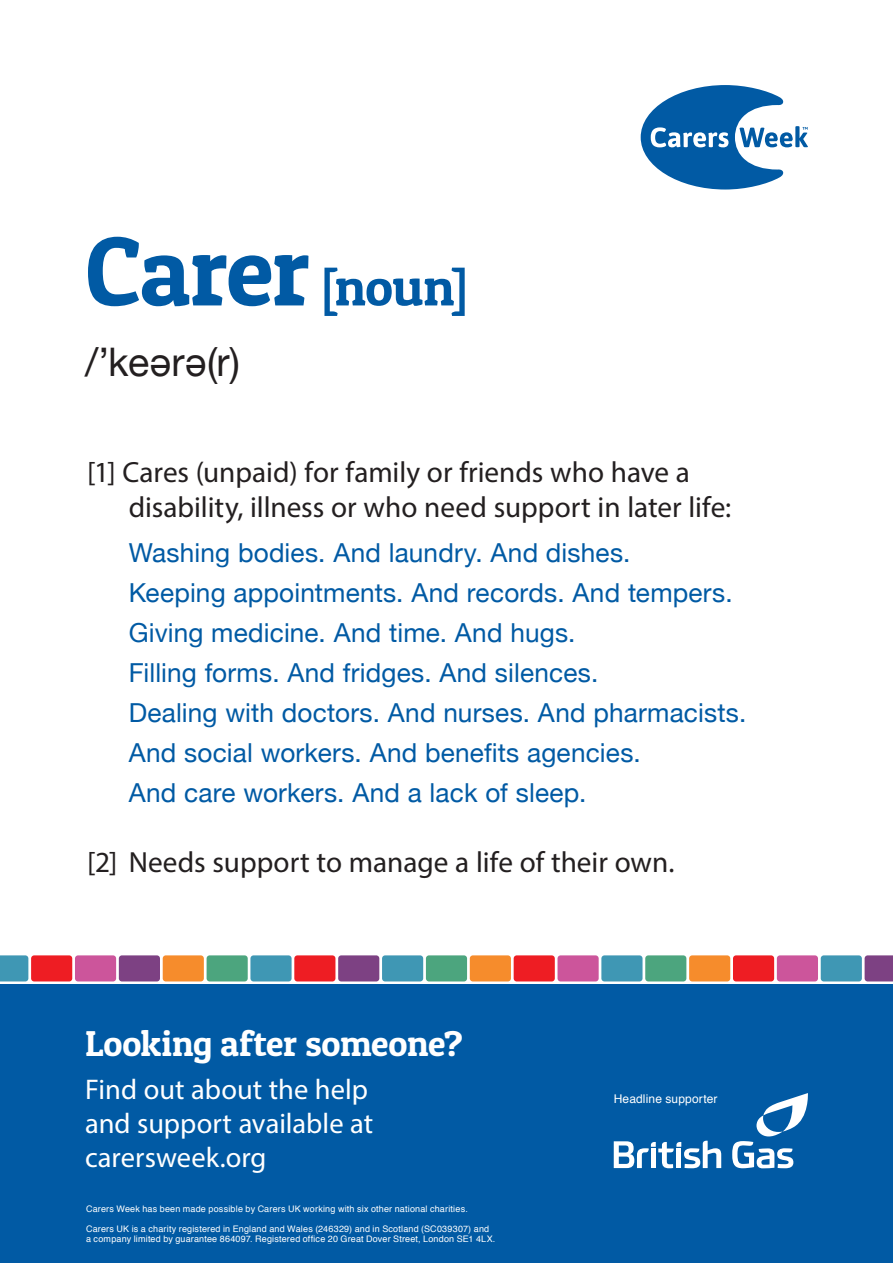
<style>
.page{position:relative;width:893px;height:1263px;background:#fff}
.page>*{position:absolute;margin:0;border:0;box-sizing:border-box;transform-origin:0 0}
.t1{font:52.5px "Patua One";color:#015aa4}
.t2{font:39.45px "Helvetica Neue";letter-spacing:.01em;color:#231f20}
.t3{font:36px "Patua One";letter-spacing:-.005em;color:#fff}
.t4{font:29.25px/35.1px "Myriad Pro";color:#231f20}
.t5{font:28.5px/34.2px "Myriad Pro";color:#fff}
.t6{font:26.1px "Helvetica Neue";letter-spacing:.01em;color:#015aa4}
.t7{font:12px "Helvetica";letter-spacing:.01em;color:#fff}
.t8{font:9px/10.8px "Helvetica";letter-spacing:.02em;color:#fff}
.s1{font-size:98.4px}
</style>
<div class="page">
<svg style="left:641px;top:85px;width:167px;height:105px"></svg>
<div style="left:0;top:984px;width:893px;height:279px;background:#015aa4"></div>
<svg style="left:614px;top:1140px;width:107px;height:28px"></svg>
<svg style="left:732px;top:1093px;width:76px;height:75px"></svg>
<svg style="left:865px;top:955px;width:28px;height:26px"></svg>
<svg style="left:0;top:955px;width:28px;height:26px"></svg>
<div style="left:31px;top:955px;width:41px;height:26px;background:#ee1d23;border-radius:3px"></div>
<div style="left:75px;top:955px;width:41px;height:26px;background:#cc559b;border-radius:3px"></div>
<div style="left:119px;top:955px;width:41px;height:26px;background:#7d4183;border-radius:3px"></div>
<div style="left:163px;top:955px;width:41px;height:26px;background:#f68c2c;border-radius:3px"></div>
<div style="left:207px;top:955px;width:41px;height:26px;background:#4ca57e;border-radius:3px"></div>
<div style="left:601px;top:955px;width:41px;height:26px;background:#3f97b4;border-radius:3px"></div>
<div style="left:821px;top:955px;width:41px;height:26px;background:#3f97b4;border-radius:3px"></div>
<div style="left:557px;top:955px;width:42px;height:26px;background:#cc559b;border-radius:3px"></div>
<div style="left:777px;top:955px;width:41px;height:26px;background:#cc559b;border-radius:3px"></div>
<div style="left:514px;top:955px;width:41px;height:26px;background:#ee1d23;border-radius:3px"></div>
<div style="left:733px;top:955px;width:41px;height:26px;background:#ee1d23;border-radius:3px"></div>
<div style="left:470px;top:955px;width:41px;height:26px;background:#f68c2c;border-radius:3px"></div>
<div style="left:689px;top:955px;width:41px;height:26px;background:#f68c2c;border-radius:3px"></div>
<div style="left:426px;top:955px;width:41px;height:26px;background:#4ca57e;border-radius:3px"></div>
<div style="left:645px;top:955px;width:41px;height:26px;background:#4ca57e;border-radius:3px"></div>
<div style="left:382px;top:955px;width:41px;height:26px;background:#3f97b4;border-radius:3px"></div>
<div style="left:338px;top:955px;width:41px;height:26px;background:#7d4183;border-radius:3px"></div>
<div style="left:294px;top:955px;width:41px;height:26px;background:#ee1d23;border-radius:3px"></div>
<div style="left:250px;top:955px;width:42px;height:26px;background:#3f97b4;border-radius:3px"></div>
<p class="t1" style="left:85px;top:254px;width:385px"><span class="s1">Carer</span> [noun]</p>
<p class="t2" style="left:85px;top:333px;width:156px">/’keərə(r)</p>
<p class="t4" style="left:129px;top:454px;width:604px;text-indent:-42px">[1] Cares (unpaid) for family or friends who have a disability, illness or who need support in later life:</p>
<p class="t6" style="left:129px;top:533px;width:503px">Washing bodies. And laundry. And dishes.</p>
<p class="t6" style="left:129px;top:573px;width:605px">Keeping appointments. And records. And tempers.</p>
<p class="t6" style="left:129px;top:614px;width:448px">Giving medicine. And time. And hugs.</p>
<p class="t6" style="left:129px;top:654px;width:471px">Filling forms. And fridges. And silences.</p>
<p class="t6" style="left:129px;top:694px;width:619px">Dealing with doctors. And nurses. And pharmacists.</p>
<p class="t6" style="left:129px;top:734px;width:514px">And social workers. And benefits agencies.</p>
<p class="t6" style="left:129px;top:774px;width:459px">And care workers. And a lack of sleep.</p>
<p class="t4" style="left:87px;top:844px;width:589px">[2] Needs support to manage a life of their own.</p>
<p class="t3" style="left:85px;top:1021px;width:379px">Looking after someone?</p>
<p class="t5" style="left:85px;top:1072px;width:290px">Find out about the help and support available at carersweek.org</p>
<p class="t8" style="left:86px;top:1204px;width:383px">Carers Week has been made possible by Carers UK working with six other national charities.</p>
<p class="t8" style="left:86px;top:1223px;width:411px">Carers UK is a charity registered in England and Wales (246329) and in Scotland (SC039307) and a company limited by guarantee 864097. Registered office 20 Great Dover Street, London SE1 4LX.</p>
<p class="t7" style="left:614px;top:1089px;width:105px">Headline supporter</p>
</div>
